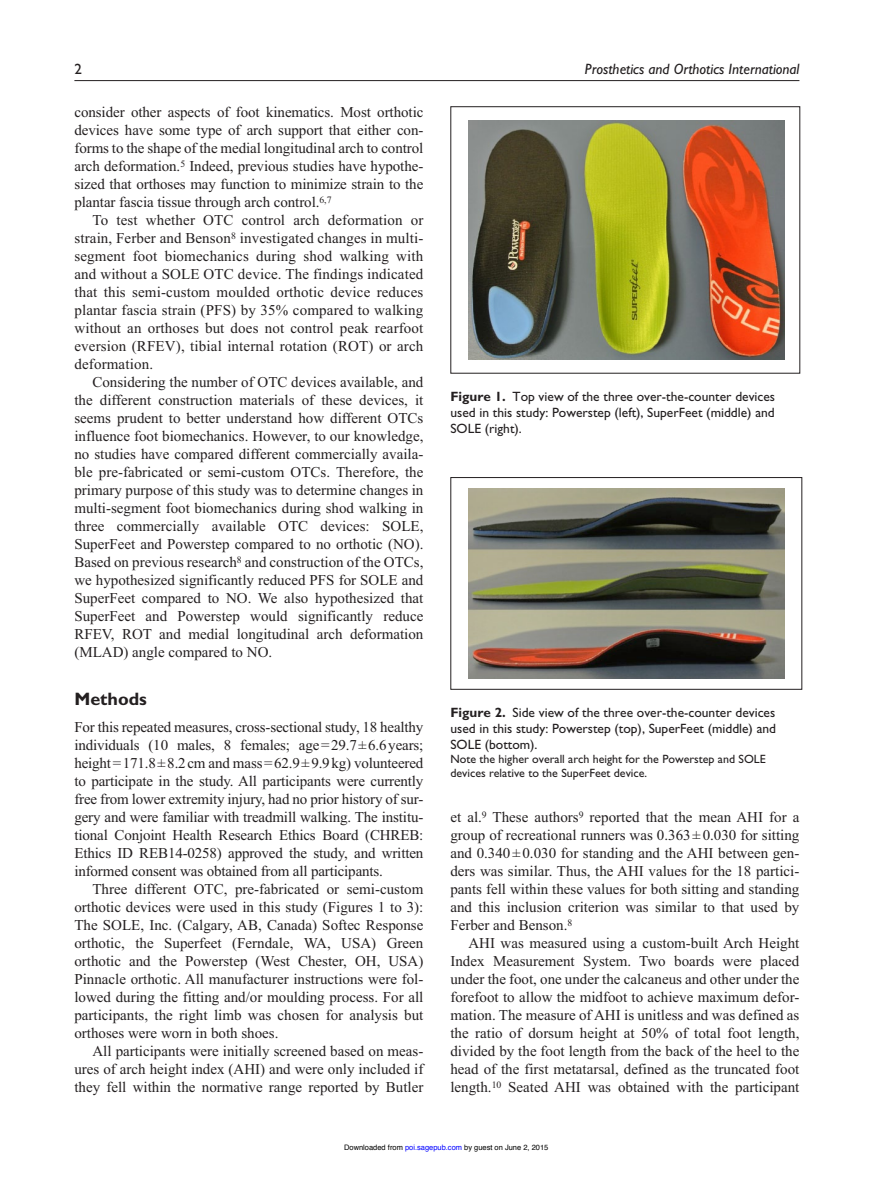
<style>
.page{position:relative;width:893px;height:1191px;background:#fff}
.page>*{position:absolute;margin:0;border:0;box-sizing:border-box;transform-origin:0 0}
.t1{font:700 18px "Gill Sans Std";color:#231f20}
.t2{font:15px/18px "Times New Roman";color:#231f20;text-align:justify}
.t3{font:italic 15px "Gill Sans Std";color:#231f20}
.t4{font:15px "Gill Sans Std";color:#231f20}
.t5{font:13.5px/15.8px "Gill Sans Std";color:#231f20;text-align:justify}
.t6{font:12px/14.2px "Gill Sans Std";color:#231f20}
.t7{font:7.5px "Helvetica";color:#000}
.s1{font-weight:700}
.s2{color:#00f}
</style>
<div class="page">
<hr style="left:74px;top:80px;width:725px;height:1px;background:#231f20">
<img style="left:468px;top:120px;width:316px;height:240px">
<img style="left:468px;top:488px;width:316px;height:190px">
<div style="left:450px;top:477px;width:352px;height:212px;border:1px solid #231f20"></div>
<p class="t4" style="left:74px;top:60px;width:9px">2</p>
<p class="t3" style="left:585px;top:60px;width:216px">Prosthetics and Orthotics International</p>
<p class="t2" style="left:74px;top:103px;width:351px">consider other aspects of foot kinematics. Most orthotic devices have some type of arch support that either con&shy;forms to the shape of the medial longitudinal arch to control arch deformation.<sup>5</sup> Indeed, previous studies have hypothe&shy;sized that orthoses may function to minimize strain to the plantar fascia tissue through arch control.<sup>6,7</sup></p>
<p class="t2" style="left:74px;top:211px;width:351px;text-indent:18px">To test whether OTC control arch deformation or strain, Ferber and Benson<sup>8</sup> investigated changes in multi&shy;segment foot biomechanics during shod walking with and without a SOLE OTC device. The findings indicated that this semi-custom moulded orthotic device reduces plantar fascia strain (PFS) by 35% compared to walking without an orthoses but does not control peak rearfoot eversion (RFEV), tibial internal rotation (ROT) or arch deformation.</p>
<p class="t2" style="left:74px;top:373px;width:351px;text-indent:18px">Considering the number of OTC devices available, and the different construction materials of these devices, it seems prudent to better understand how different OTCs influence foot biomechanics. However, to our knowledge, no studies have compared different commercially availa&shy;ble pre-fabricated or semi-custom OTCs. Therefore, the primary purpose of this study was to determine changes in multi-segment foot biomechanics during shod walking in three commercially available OTC devices: SOLE, SuperFeet and Powerstep compared to no orthotic (NO).<br>Based on previous research<sup>8</sup> and construction of the OTCs, we hypothesized significantly reduced PFS for SOLE and SuperFeet compared to NO. We also hypothesized that SuperFeet and Powerstep would significantly reduce RFEV, ROT and medial longitudinal arch deformation (MLAD) angle compared to NO.</p>
<p class="t1" style="left:74px;top:688px;width:74px">Methods</p>
<p class="t2" style="left:74px;top:718px;width:351px">For this repeated measures, cross-sectional study, 18 healthy individuals (10 males, 8 females; age=29.7±6.6years; height=171.8±8.2cm and mass=62.9±9.9kg) volunteered to participate in the study. All participants were currently free from lower extremity injury, had no prior history of sur&shy;gery and were familiar with treadmill walking. The institu&shy;tional Conjoint Health Research Ethics Board (CHREB:<br>Ethics ID REB14-0258) approved the study, and written informed consent was obtained from all participants.</p>
<p class="t2" style="left:74px;top:880px;width:351px;text-indent:18px">Three different OTC, pre-fabricated or semi-custom orthotic devices were used in this study (Figures 1 to 3):<br>The SOLE, Inc. (Calgary, AB, Canada) Softec Response orthotic, the Superfeet (Ferndale, WA, USA) Green orthotic and the Powerstep (West Chester, OH, USA)<br>Pinnacle orthotic. All manufacturer instructions were fol&shy;lowed during the fitting and/or moulding process. For all participants, the right limb was chosen for analysis but orthoses were worn in both shoes.</p>
<p class="t2" style="left:74px;top:1042px;width:350px;text-indent:18px">All participants were initially screened based on meas&shy;ures of arch height index (AHI) and were only included if they fell within the normative range reported by Butler</p>
<p class="t5" style="left:450px;top:389px;width:326px"><span class="s1">Figure 1.</span> Top view of the three over-the-counter devices used in this study: Powerstep (left), SuperFeet (middle) and SOLE (right).</p>
<p class="t5" style="left:450px;top:705px;width:327px"><span class="s1">Figure 2.</span> Side view of the three over-the-counter devices used in this study: Powerstep (top), SuperFeet (middle) and SOLE (bottom).</p>
<p class="t6" style="left:450px;top:752px;width:317px">Note the higher overall arch height for the Powerstep and SOLE devices relative to the SuperFeet device.</p>
<p class="t2" style="left:450px;top:808px;width:351px">et al.<sup>9</sup> These authors<sup>9</sup> reported that the mean AHI for a group of recreational runners was 0.363±0.030 for sitting and 0.340±0.030 for standing and the AHI between gen&shy;ders was similar. Thus, the AHI values for the 18 partici&shy;pants fell within these values for both sitting and standing and this inclusion criterion was similar to that used by Ferber and Benson.<sup>8</sup></p>
<p class="t2" style="left:450px;top:934px;width:351px;text-indent:18px">AHI was measured using a custom-built Arch Height Index Measurement System. Two boards were placed under the foot, one under the calcaneus and other under the forefoot to allow the midfoot to achieve maximum defor&shy;mation. The measure of AHI is unitless and was defined as the ratio of dorsum height at 50% of total foot length, divided by the foot length from the back of the heel to the head of the first metatarsal, defined as the truncated foot length.<sup>10</sup> Seated AHI was obtained with the participant</p>
<p class="t7" style="left:344px;top:1144px;width:206px">Downloaded from <span class="s2">poi.sagepub.com</span> by guest on June 2, 2015</p>
</div>
